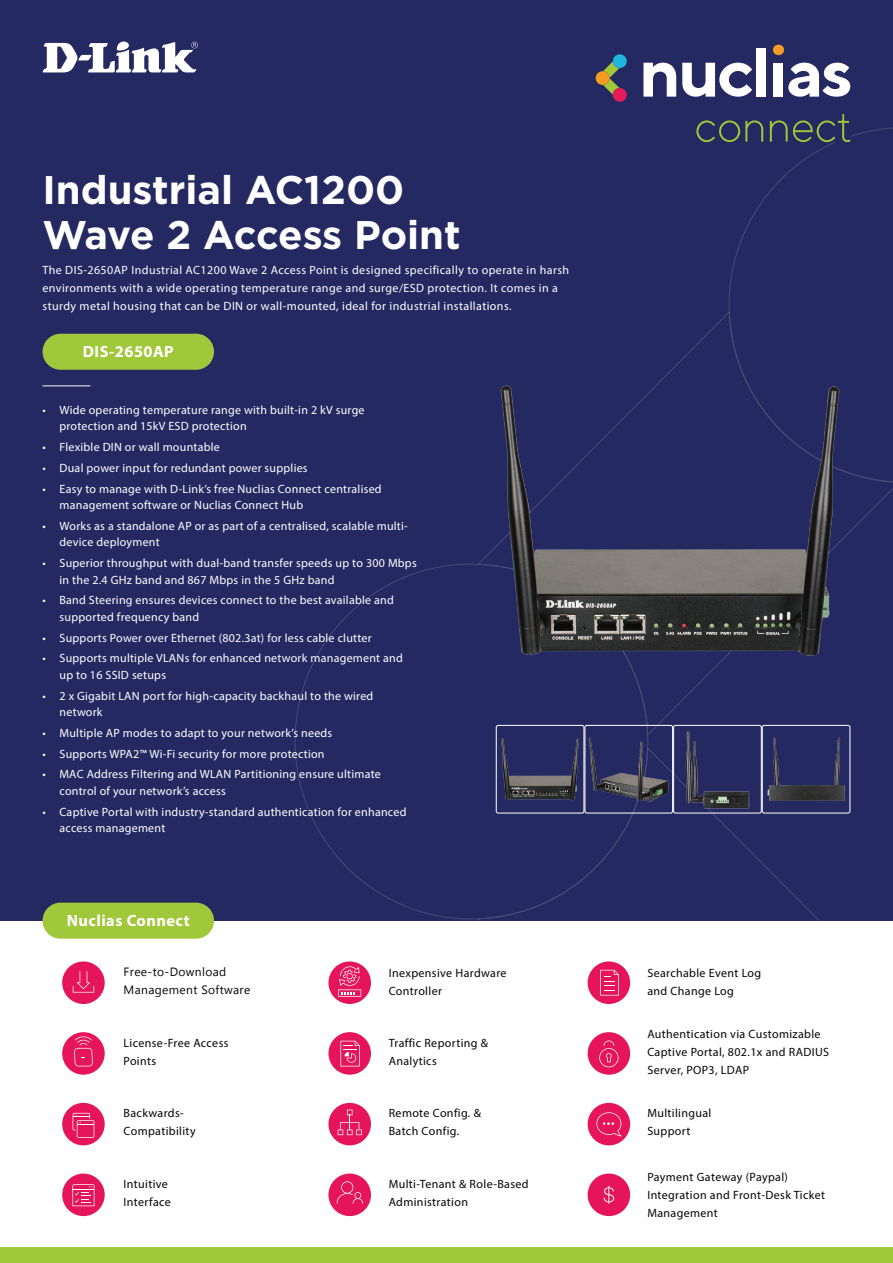
<style>
.page{position:relative;width:893px;height:1263px;background:#fff}
.page>*{position:absolute;margin:0;border:0;box-sizing:border-box;transform-origin:0 0}
.t1{font:700 39.9px/44.4px "Gotham";color:#fff}
.t2{font:700 16.35px "Myriad Pro";letter-spacing:.03em;color:#fff}
.t3{font:12px/16.5px "Myriad Pro";letter-spacing:.02em;color:#fff}
.t4{font:12px/18px "Myriad Pro";letter-spacing:.03em;color:#040503}
.t5{font:12px/18px "Myanmar Text";letter-spacing:.03em;color:#040503}
</style>
<div class="page">
<div style="left:0;top:1248px;width:893px;height:15px;background:#a1c73a"></div>
<div style="left:0;top:0;width:893px;height:921px;background:#242961"></div>
<svg style="left:479px;top:746px;width:372px;height:175px"></svg>
<svg style="left:294px;top:562px;width:354px;height:358px"></svg>
<svg style="left:727px;top:127px;width:166px;height:356px"></svg>
<hr style="left:43px;top:385px;width:47px;height:1px;background:#fff">
<div style="left:43px;top:334px;width:171px;height:36px;background:#a1c73a;border-radius:18px"></div>
<div style="left:62px;top:961px;width:43px;height:43px;background:#e6145b;border-radius:50%"></div>
<svg style="left:73px;top:971px;width:21px;height:21px"></svg>
<div style="left:588px;top:961px;width:42px;height:43px;background:#e6145b;border-radius:50%"></div>
<svg style="left:600px;top:970px;width:19px;height:25px"></svg>
<div style="left:328px;top:961px;width:43px;height:43px;background:#e6145b;border-radius:50%"></div>
<svg style="left:338px;top:966px;width:23px;height:31px"></svg>
<div style="left:62px;top:1032px;width:43px;height:43px;background:#e6145b;border-radius:50%"></div>
<svg style="left:74px;top:1036px;width:19px;height:30px"></svg>
<div style="left:328px;top:1032px;width:43px;height:43px;background:#e6145b;border-radius:50%"></div>
<svg style="left:340px;top:1041px;width:20px;height:25px"></svg>
<div style="left:588px;top:1032px;width:42px;height:43px;background:#e6145b;border-radius:50%"></div>
<svg style="left:599px;top:1040px;width:19px;height:27px"></svg>
<div style="left:62px;top:1103px;width:43px;height:42px;background:#e6145b;border-radius:50%"></div>
<svg style="left:73px;top:1113px;width:21px;height:25px"></svg>
<div style="left:328px;top:1103px;width:43px;height:42px;background:#e6145b;border-radius:50%"></div>
<svg style="left:338px;top:1109px;width:24px;height:26px"></svg>
<div style="left:588px;top:1103px;width:42px;height:42px;background:#e6145b;border-radius:50%"></div>
<svg style="left:596px;top:1112px;width:26px;height:24px"></svg>
<div style="left:62px;top:1173px;width:43px;height:43px;background:#e6145b;border-radius:50%"></div>
<svg style="left:72px;top:1184px;width:22px;height:22px"></svg>
<div style="left:328px;top:1173px;width:43px;height:43px;background:#e6145b;border-radius:50%"></div>
<svg style="left:337px;top:1181px;width:26px;height:22px"></svg>
<div style="left:588px;top:1173px;width:42px;height:43px;background:#e6145b;border-radius:50%"></div>
<svg style="left:604px;top:1186px;width:10px;height:18px"></svg>
<div style="left:43px;top:903px;width:171px;height:36px;background:#a1c73a;border-radius:18px"></div>
<div style="left:595px;top:43px;width:256px;height:99px;background:#242961"></div>
<svg style="left:596px;top:54px;width:31px;height:48px"></svg>
<svg style="left:643px;top:63px;width:33px;height:34px"></svg>
<svg style="left:682px;top:63px;width:70px;height:34px"></svg>
<div style="left:756px;top:48px;width:9px;height:49px;background:#fff"></div>
<div style="left:773px;top:63px;width:10px;height:34px;background:#fff"></div>
<svg style="left:788px;top:63px;width:62px;height:34px"></svg>
<svg style="left:696px;top:120px;width:67px;height:22px"></svg>
<svg style="left:770px;top:114px;width:80px;height:28px"></svg>
<svg style="left:773px;top:44px;width:11px;height:12px"></svg>
<svg style="left:42px;top:41px;width:156px;height:32px"></svg>
<img style="left:480px;top:365px;width:380px;height:311px">
<img style="left:498px;top:733px;width:173px;height:72px">
<div style="left:584px;top:725px;width:89px;height:88px;border:1px solid #fff;border-radius:2px"></div>
<img style="left:681px;top:730px;width:73px;height:81px">
<div style="left:673px;top:725px;width:89px;height:88px;border:1px solid #fff;border-radius:2px"></div>
<img style="left:764px;top:737px;width:84px;height:69px">
<div style="left:762px;top:725px;width:88px;height:88px;border:1px solid #fff;border-radius:2px"></div>
<div style="left:496px;top:725px;width:88px;height:88px;border:1px solid #fff;border-radius:2px"></div>
<h1 class="t1" style="left:43px;top:168px;width:420px">Industrial AC1200<br>Wave 2 Access Point</h1>
<p class="t3" style="left:43px;top:261px;width:528px;line-height:18px">The DIS-2650AP Industrial AC1200 Wave 2 Access Point is designed specifically to operate in harsh environments with a wide operating temperature range and surge/ESD protection. It comes in a sturdy metal housing that can be DIN or wall-mounted, ideal for industrial installations.</p>
<h2 class="t2" style="left:83px;top:341px;width:92px">DIS-2650AP</h2>
<p class="t3" style="left:60px;top:401px;width:307px;text-indent:-17px">• Wide operating temperature range with built-in 2 kV surge protection and 15kV ESD protection</p>
<p class="t3" style="left:43px;top:438px;width:179px">• Flexible DIN or wall mountable</p>
<p class="t3" style="left:43px;top:459px;width:267px">• Dual power input for redundant power supplies</p>
<p class="t3" style="left:60px;top:480px;width:324px;text-indent:-17px">• Easy to manage with D-Link’s free Nuclias Connect centralised management software or Nuclias Connect Hub</p>
<p class="t3" style="left:60px;top:517px;width:350px;text-indent:-17px">• Works as a standalone AP or as part of a centralised, scalable multi&shy;device deployment</p>
<p class="t3" style="left:60px;top:554px;width:359px;text-indent:-17px">• Superior throughput with dual-band transfer speeds up to 300 Mbps in the 2.4 GHz band and 867 Mbps in the 5 GHz band</p>
<p class="t3" style="left:60px;top:592px;width:336px;text-indent:-17px">• Band Steering ensures devices connect to the best available and supported frequency band</p>
<p class="t3" style="left:43px;top:629px;width:331px">• Supports Power over Ethernet (802.3at) for less cable clutter</p>
<p class="t3" style="left:60px;top:650px;width:345px;text-indent:-17px">• Supports multiple VLANs for enhanced network management and up to 16 SSID setups</p>
<p class="t3" style="left:60px;top:687px;width:315px;text-indent:-17px">• 2 x Gigabit LAN port for high-capacity backhaul to the wired network</p>
<p class="t3" style="left:43px;top:724px;width:291px">• Multiple AP modes to adapt to your network’s needs</p>
<p class="t3" style="left:43px;top:745px;width:284px">• Supports WPA2™ Wi-Fi security for more protection</p>
<p class="t3" style="left:60px;top:766px;width:323px;text-indent:-17px">• MAC Address Filtering and WLAN Partitioning ensure ultimate control of your network’s access</p>
<p class="t3" style="left:60px;top:803px;width:348px;text-indent:-17px">• Captive Portal with industry-standard authentication for enhanced access management</p>
<h2 class="t2" style="left:67px;top:910px;width:124px">Nuclias Connect</h2>
<p class="t5" style="left:124px;top:963px;width:128px">Free-to-Download<br>Management Software</p>
<p class="t4" style="left:389px;top:963px;width:119px">Inexpensive Hardware<br>Controller</p>
<p class="t4" style="left:647px;top:963px;width:115px">Searchable Event Log and Change Log</p>
<p class="t4" style="left:124px;top:1033px;width:106px">License-Free Access<br>Points</p>
<p class="t4" style="left:389px;top:1033px;width:101px">Traffic Reporting &amp;<br>Analytics</p>
<p class="t4" style="left:647px;top:1024px;width:183px">Authentication via Customizable<br>Captive Portal, 802.1x and RADIUS<br>Server, POP3, LDAP</p>
<p class="t4" style="left:124px;top:1104px;width:74px">Backwards-<br>Compatibility</p>
<p class="t4" style="left:647px;top:1104px;width:66px">Multilingual<br>Support</p>
<p class="t4" style="left:389px;top:1104px;width:94px">Remote Config. &amp;<br>Batch Config.</p>
<p class="t4" style="left:124px;top:1175px;width:49px">Intuitive<br>Interface</p>
<p class="t4" style="left:389px;top:1175px;width:141px">Multi-Tenant &amp; Role-Based<br>Administration</p>
<p class="t4" style="left:647px;top:1168px;width:179px">Payment Gateway (Paypal)<br>Integration and Front-Desk Ticket<br>Management</p>
</div>
